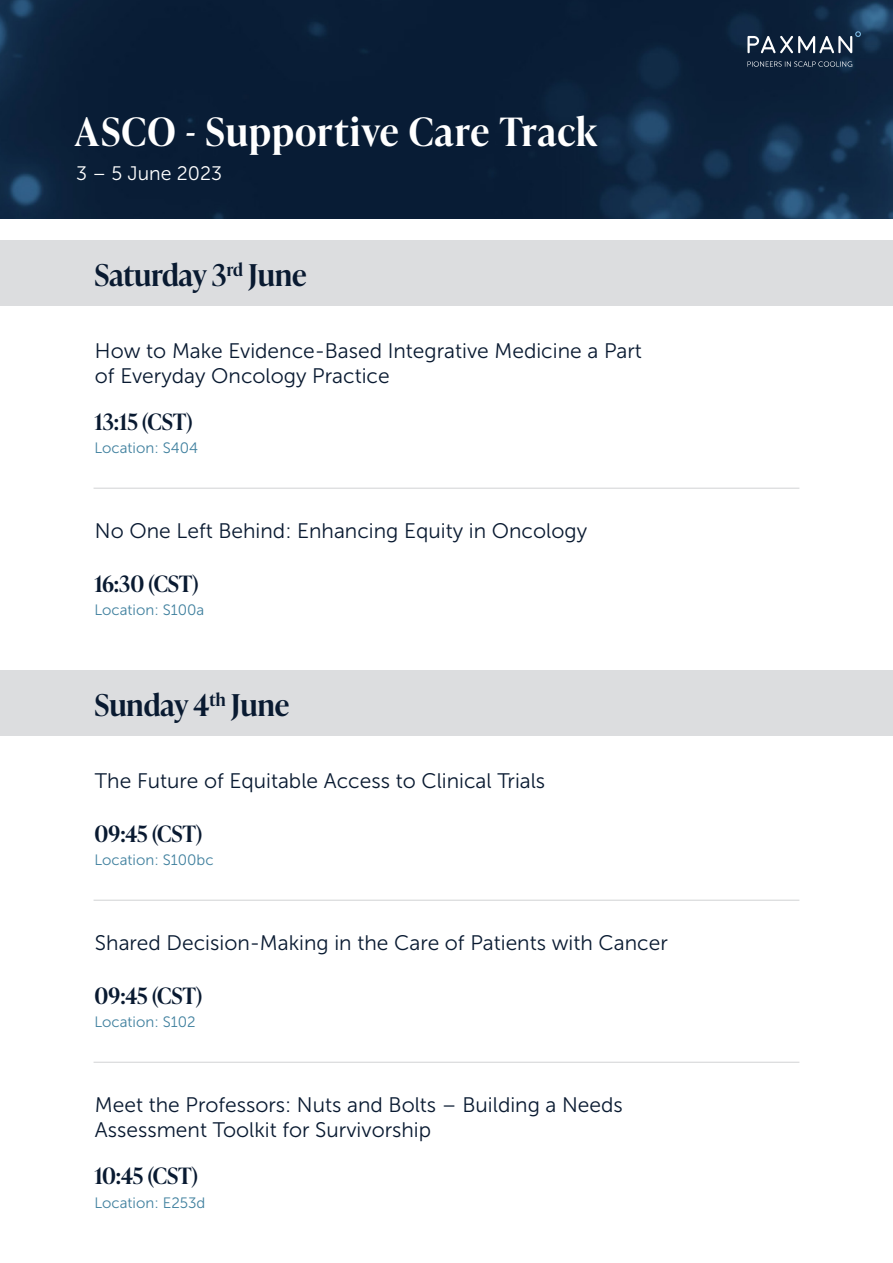
<style>
.page{position:relative;width:893px;height:1263px;background:#fff}
.page>*{position:absolute;margin:0;border:0;box-sizing:border-box;transform-origin:0 0}
.t1{font:600 39px "Ivy Presto Headline";letter-spacing:.025em;color:#fff}
.t2{font:600 30px "Ivy Presto Headline";color:#091a31}
.t3{font:600 22.5px "Ivy Presto Headline";letter-spacing:-.005em;color:#091a31}
.t4{font:21px/25.2px "Museo Sans 300";color:#091a31}
.t5{font:19.5px "Museo Sans 300";color:#fff}
.t6{font:15px "Museo Sans 300";color:#41819f}
</style>
<div class="page">
<div style="left:1px;top:670px;width:892px;height:65px;background:#dcdddf"></div>
<div style="left:1px;top:240px;width:892px;height:66px;background:#dcdddf"></div>
<img style="left:0;top:0;width:893px;height:219px">
<svg style="left:747px;top:31px;width:114px;height:22px"></svg>
<svg style="left:747px;top:61px;width:105px;height:6px"></svg>
<hr style="left:94px;top:488px;width:705px;height:1px;background:#d1d2d4">
<hr style="left:94px;top:900px;width:705px;height:1px;background:#d1d2d4">
<hr style="left:94px;top:1062px;width:705px;height:1px;background:#d1d2d4">
<h1 class="t1" style="left:75px;top:104px;width:523px">ASCO - Supportive Care Track</h1>
<p class="t5" style="left:76px;top:162px;width:147px">3 – 5 June 2023</p>
<h2 class="t2" style="left:95px;top:253px;width:213px">Saturday 3<sup>rd</sup> June</h2>
<p class="t4" style="left:95px;top:338px;width:548px">How to Make Evidence-Based Integrative Medicine a Part of Everyday Oncology Practice</p>
<p class="t3" style="left:95px;top:405px;width:99px">13:15 (CST)</p>
<p class="t6" style="left:95px;top:440px;width:105px">Location: S404</p>
<p class="t4" style="left:95px;top:518px;width:494px">No One Left Behind: Enhancing Equity in Oncology</p>
<p class="t3" style="left:95px;top:567px;width:106px">16:30 (CST)</p>
<p class="t6" style="left:95px;top:602px;width:111px">Location: S100a</p>
<h2 class="t2" style="left:95px;top:684px;width:196px">Sunday 4<sup>th</sup> June</h2>
<p class="t4" style="left:95px;top:768px;width:452px">The Future of Equitable Access to Clinical Trials</p>
<p class="t3" style="left:95px;top:817px;width:109px">09:45 (CST)</p>
<p class="t6" style="left:95px;top:852px;width:121px">Location: S100bc</p>
<p class="t4" style="left:95px;top:930px;width:574px">Shared Decision-Making in the Care of Patients with Cancer</p>
<p class="t3" style="left:95px;top:979px;width:109px">09:45 (CST)</p>
<p class="t6" style="left:95px;top:1014px;width:103px">Location: S102</p>
<p class="t4" style="left:95px;top:1092px;width:529px">Meet the Professors: Nuts and Bolts – Building a Needs<br>Assessment Toolkit for Survivorship</p>
<p class="t3" style="left:95px;top:1160px;width:105px">10:45 (CST)</p>
<p class="t6" style="left:95px;top:1194px;width:112px">Location: E253d</p>
</div>
